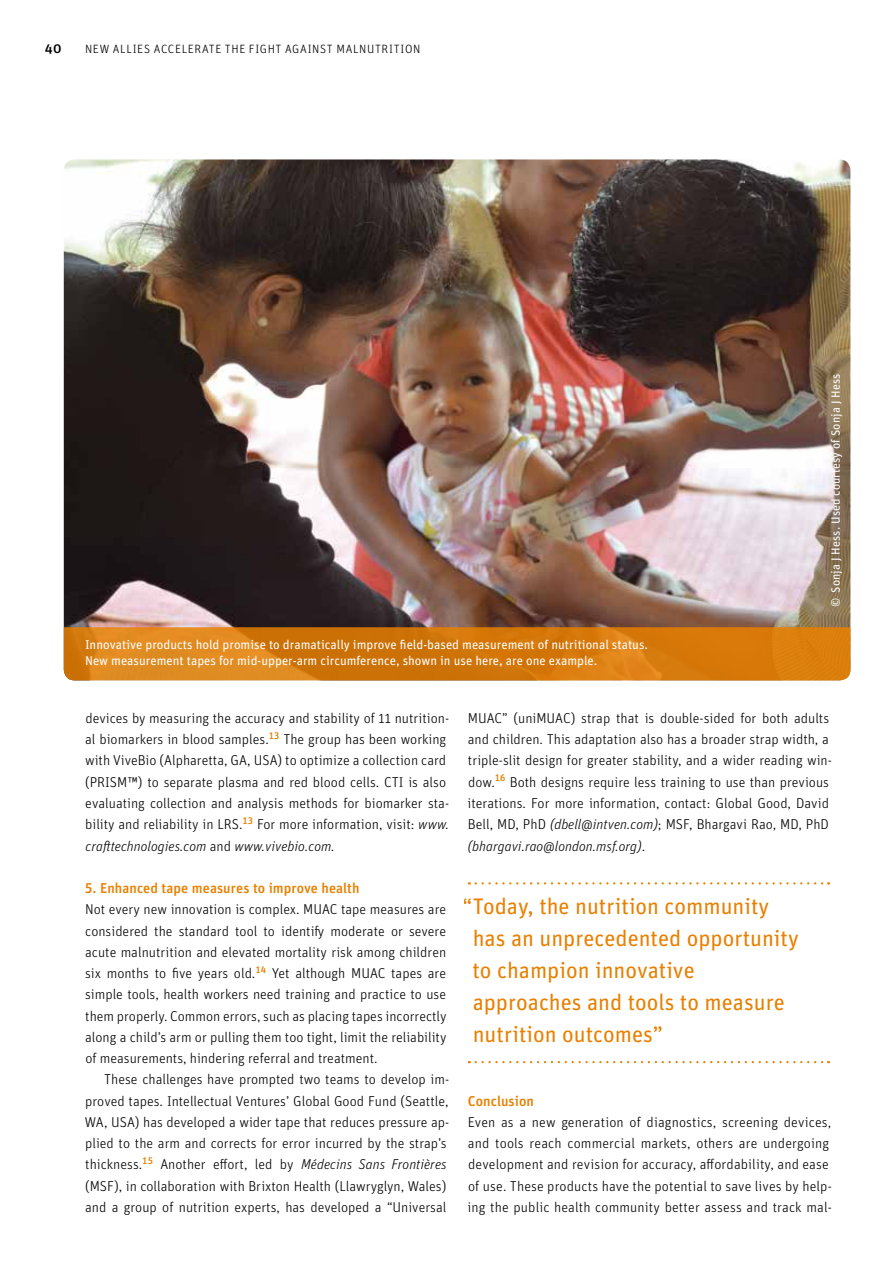
<style>
.page{position:relative;width:893px;height:1263px;background:#fff}
.page>*{position:absolute;margin:0;border:0;box-sizing:border-box;transform-origin:0 0}
.t1{font:22.5px/32px "Unit Pro";color:#e98000}
.t2{font:300 14.25px/21.3px "Unit Pro";color:#000}
.t3{font:500 14.25px "Unit Pro";letter-spacing:.005em;color:#e98000}
.t4{font:500 13.5px "Unit Pro";color:#000}
.t5{font:12.75px/16.5px "Unit Pro";color:#fff}
.t6{font:300 12px "Unit Pro";letter-spacing:.05em;color:#000}
.t7{font:12px "Unit Pro";letter-spacing:.005em;color:#fff}
.s1{font-style:italic}
</style>
<div class="page">
<img style="left:64px;top:159px;width:786px;height:468px">
<svg style="left:64px;top:627px;width:786px;height:53px;background:#d67c0f"></svg>
<svg style="left:476px;top:882px;width:353px;height:2px"></svg>
<svg style="left:476px;top:1061px;width:353px;height:2px"></svg>
<p class="t4" style="left:45px;top:39px;width:18px">40</p>
<p class="t6" style="left:85px;top:41px;width:337px">NEW ALLIES ACCELERATE THE FIGHT AGAINST MALNUTRITION</p>
<p class="t5" style="left:85px;top:635px;width:565px">Innovative products hold promise to dramatically improve field-based measurement of nutritional status.<br>New measurement tapes for mid-upper-arm circumference, shown in use here, are one example.</p>
<p class="t7" style="left:827px;top:606px;width:234px;rotate:-90deg">© Sonja J Hess. Used courtesy of Sonja J Hess</p>
<p class="t2" style="left:85px;top:707px;width:366px">devices by measuring the accuracy and stability of 11 nutrition&shy;al biomarkers in blood samples.<sup>13</sup> The group has been working with ViveBio (Alpharetta, GA, USA) to optimize a collection card (PRISM™) to separate plasma and red blood cells. CTI is also evaluating collection and analysis methods for biomarker sta&shy;bility and reliability in LRS.<sup>13</sup> For more information, visit: <span class="s1">www. crafttechnologies.com</span> and <span class="s1">www.vivebio.com.</span></p>
<p class="t3" style="left:85px;top:878px;width:276px">5. Enhanced tape measures to improve health</p>
<p class="t2" style="left:85px;top:898px;width:363px;text-align:justify">Not every new innovation is complex. MUAC tape measures are considered the standard tool to identify moderate or severe acute malnutrition and elevated mortality risk among children six months to five years old.<sup>14</sup> Yet although MUAC tapes are simple tools, health workers need training and practice to use them properly. Common errors, such as placing tapes incorrectly along a child’s arm or pulling them too tight, limit the reliability of measurements, hindering referral and treatment.</p>
<p class="t2" style="left:85px;top:1068px;width:366px;text-indent:19px">These challenges have prompted two teams to develop im&shy;proved tapes. Intellectual Ventures’ Global Good Fund (Seattle, WA, USA) has developed a wider tape that reduces pressure ap&shy;plied to the arm and corrects for error incurred by the strap’s thickness.<sup>15</sup> Another effort, led by <span class="s1">Médecins Sans Frontières </span>(MSF), in collaboration with Brixton Health (Llawryglyn, Wales) and a group of nutrition experts, has developed a “Universal</p>
<p class="t2" style="left:468px;top:707px;width:366px">MUAC” (uniMUAC) strap that is double-sided for both adults and children. This adaptation also has a broader strap width, a triple-slit design for greater stability, and a wider reading win&shy;dow.<sup>16</sup> Both designs require less training to use than previous iterations. For more information, contact: Global Good, David Bell, MD, PhD <span class="s1">(dbell@intven.com)</span>; MSF, Bhargavi Rao, MD, PhD <span class="s1">(bhargavi.rao@london.msf.org)</span>.</p>
<h1 class="t1" style="left:472px;top:889px;width:328px;text-indent:-10px">“Today, the nutrition community has an unprecedented opportunity to champion innovative approaches and tools to measure nutrition outcomes”</h1>
<p class="t3" style="left:468px;top:1090px;width:68px">Conclusion</p>
<p class="t2" style="left:468px;top:1111px;width:366px">Even as a new generation of diagnostics, screening devices, and tools reach commercial markets, others are undergoing development and revision for accuracy, affordability, and ease of use. These products have the potential to save lives by help&shy;ing the public health community better assess and track mal-</p>
</div>
